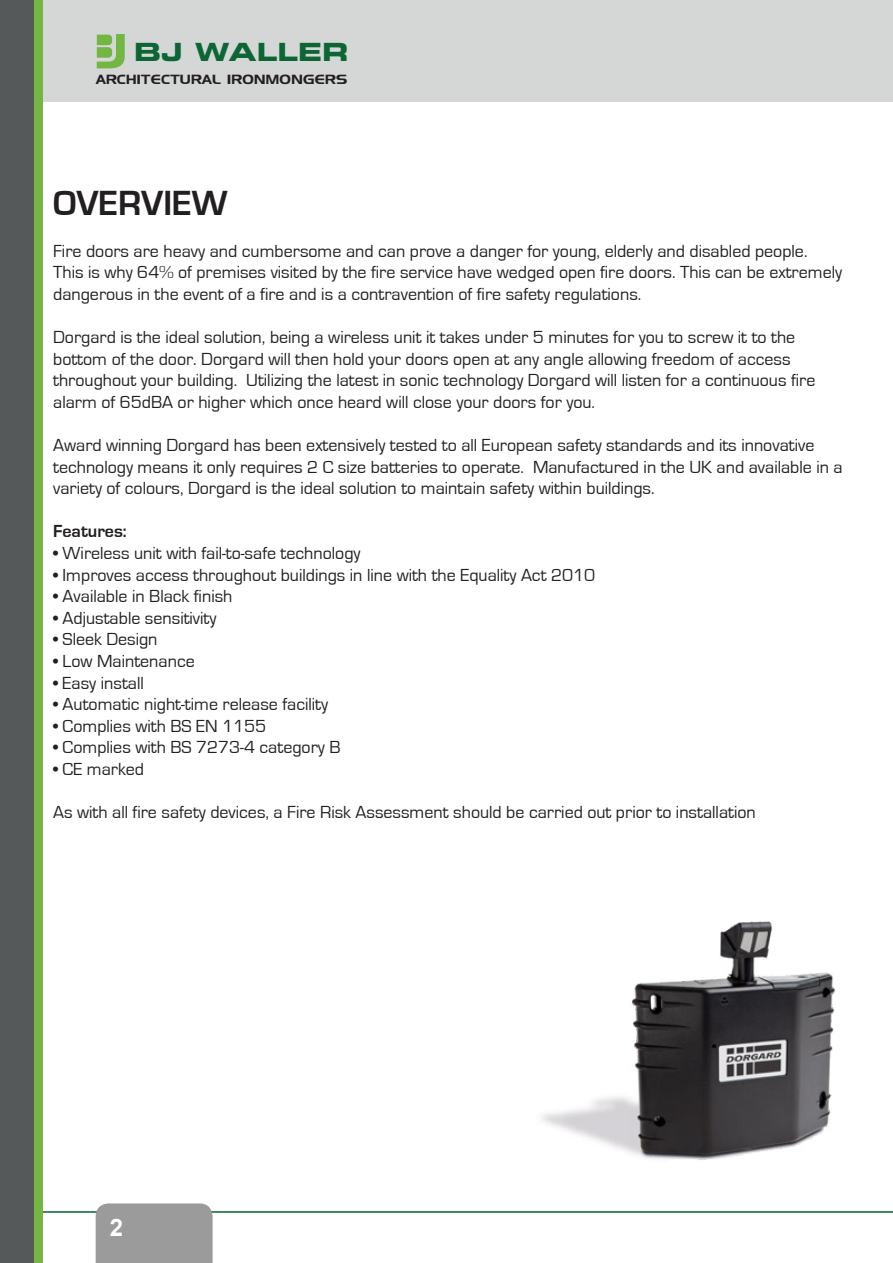
<style>
.page{position:relative;width:893px;height:1263px;background:#fff}
.page>*{position:absolute;margin:0;border:0;box-sizing:border-box;transform-origin:0 0}
.t1{font:700 36px "Eurostile";color:#231f20}
.t2{font:700 expanded 24.9px "Square 721 BT";color:#0c6634}
.Side_Bar_Left{font:700 24px "Arial";color:#fff}
.t3{font:18px/21.6px "Eurostile";color:#231f20}
.t4{font:700 18px "Eurostile";color:#231f20}
.t5{font:13.35px "Denmark";letter-spacing:.025em;color:#231f20}
</style>
<div class="page">
<hr style="left:0;top:1211px;width:893px;height:2px;background:#016328">
<div style="left:0;top:0;width:893px;height:102px;background:#d5d7d6"></div>
<div style="left:96px;top:1203px;width:117px;height:60px;background:#9b9b9c"></div>
<div style="left:0;top:0;width:43px;height:1263px;background:#75b542"></div>
<div style="left:0;top:0;width:34px;height:1263px;background:#56595a"></div>
<svg style="left:97px;top:34px;width:28px;height:34px"></svg>
<img style="left:542px;top:921px;width:293px;height:239px">
<h2 class="t2" style="left:134px;top:37px;width:216px">BJ WALLER</h2>
<p class="t5" style="left:96px;top:71px;width:253px">ARCHITECTURAL IRONMONGERS</p>
<p class="t1" style="left:53px;top:184px;width:176px">OVERVIEW</p>
<p class="t3" style="left:53px;top:240px;width:790px">Fire doors are heavy and cumbersome and can prove a danger for young, elderly and disabled people.<br>This is why 64% of premises visited by the fire service have wedged open fire doors. This can be extremely dangerous in the event of a fire and is a contravention of fire safety regulations.</p>
<p class="t3" style="left:53px;top:327px;width:764px">Dorgard is the ideal solution, being a wireless unit it takes under 5 minutes for you to screw it to the bottom of the door. Dorgard will then hold your doors open at any angle allowing freedom of access throughout your building. Utilizing the latest in sonic technology Dorgard will listen for a continuous fire alarm of 65dBA or higher which once heard will close your doors for you.</p>
<p class="t3" style="left:53px;top:435px;width:791px">Award winning Dorgard has been extensively tested to all European safety standards and its innovative technology means it only requires 2 C size batteries to operate. Manufactured in the UK and available in a variety of colours, Dorgard is the ideal solution to maintain safety within buildings.</p>
<p class="t4" style="left:53px;top:522px;width:75px">Features:</p>
<p class="t3" style="left:53px;top:543px;width:309px">• Wireless unit with fail-to-safe technology</p>
<p class="t3" style="left:53px;top:564px;width:543px">• Improves access throughout buildings in line with the Equality Act 2010</p>
<p class="t3" style="left:53px;top:586px;width:181px">• Available in Black finish</p>
<p class="t3" style="left:53px;top:607px;width:165px">• Adjustable sensitivity</p>
<p class="t3" style="left:53px;top:629px;width:106px">• Sleek Design</p>
<p class="t3" style="left:53px;top:651px;width:143px">• Low Maintenance</p>
<p class="t3" style="left:53px;top:672px;width:92px">• Easy install</p>
<p class="t3" style="left:53px;top:694px;width:277px">• Automatic night-time release facility</p>
<p class="t3" style="left:53px;top:715px;width:215px">• Complies with BS EN 1155</p>
<p class="t3" style="left:53px;top:737px;width:289px">• Complies with BS 7273-4 category B</p>
<p class="t3" style="left:53px;top:759px;width:92px">• CE marked</p>
<p class="t3" style="left:53px;top:802px;width:704px">As with all fire safety devices, a Fire Risk Assessment should be carried out prior to installation</p>
<p class="Side_Bar_Left" style="left:110px;top:1211px;width:15px">2</p>
</div>
